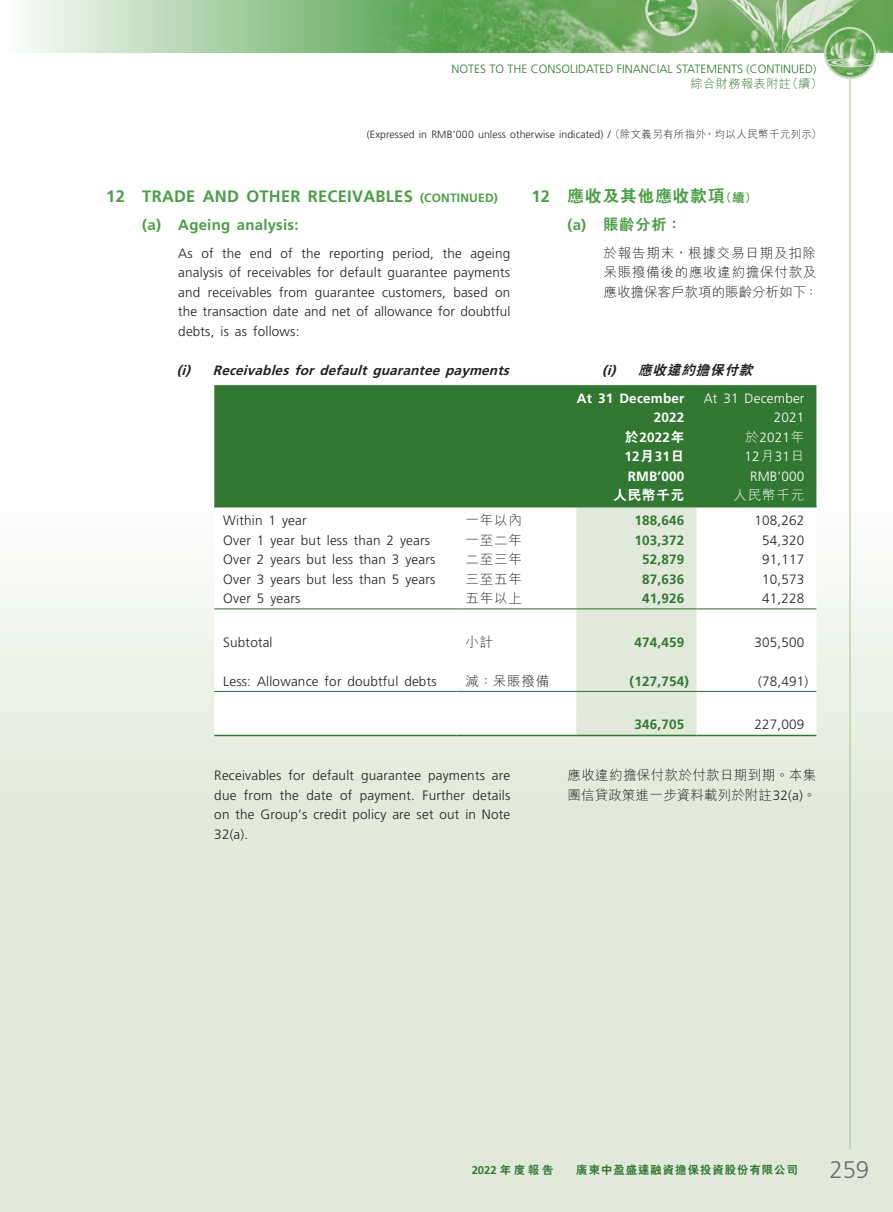
<style>
.page{position:relative;width:893px;height:1212px;background:#fff}
.page>*{position:absolute;margin:0;border:0;box-sizing:border-box;transform-origin:0 0}
.t1{font:300 24px "Frutiger LT Std";color:#6c6d70}
._03_H1{font:700 16.5px "Frutiger LT Std";letter-spacing:.015em;color:#4b9e45}
._03_H1-2{font:800 16.5px "C Hei 2 HK";letter-spacing:.065em;color:#4b9e45}
._04___H2{font:700 15px "Frutiger LT Std";letter-spacing:.015em;color:#4b9e45}
._04___H2-2{font:800 15px "C Hei 2 HK";color:#4b9e45}
._01_Body_Text{font:300 13.5px/19.5px "Frutiger LT Std";letter-spacing:.015em;color:#231f20;text-align:justify}
._15_Table_Stub{font:300 13.5px "Frutiger LT Std";letter-spacing:.015em;color:#231f20}
._01_Body_Text-2{font:700 13.5px "Frutiger LT Std";letter-spacing:.015em;color:#327832}
._01_Body_Text-3{font:300 13.5px/19.5px "M Hei HK";letter-spacing:.055em;color:#231f20}
._05_____H3{font:italic 700 13.5px "Frutiger LT Std";color:#231f20}
._01_Body_Text-4{font:300 13.5px/19.5px "M Hei HK";letter-spacing:.025em;color:#231f20}
._01_Body_Text-5{font:700 13.5px/19.5px "Frutiger LT Std";letter-spacing:.015em;color:#fff;text-align:right}
._01_Body_Text-6{font:300 13.5px/19.5px "Frutiger LT Std";letter-spacing:.015em;color:#fff;text-align:right}
._15_Table_Stub-2{font:300 13.5px "M Hei HK";letter-spacing:.065em;color:#231f20}
._05_____H3-2{font:italic 800 13.5px "C Hei 2 HK";color:#231f20}
._01_Body_Text-7{font:800 13.5px "C Hei 2 HK";letter-spacing:.065em;color:#fff}
._01_Body_Text-8{font:300 13.5px "M Hei HK";letter-spacing:.065em;color:#fff}
.t2{font:300 12px "Frutiger LT Std";color:#327832}
.t3{font:300 12px "M Hei HK";letter-spacing:.05em;color:#327832}
.t4{font:800 11.25px "C Hei 2 HK";letter-spacing:.1em;color:#327832}
.t5{font:700 11.25px "Frutiger LT Std";color:#327832}
.t6{font:300 10.5px "Frutiger LT Std";letter-spacing:.01em;color:#231f20}
.s1{font-family:"M Hei HK"}
.s2{font-size:12px}
.s3{font-family:"Frutiger LT Std";font-weight:700}
.s4{font-family:"C Hei 2 HK";font-weight:800}
.s5{font-family:"Frutiger LT Std"}
</style>
<div class="page">
<div style="left:0;top:167px;width:893px;height:1045px;background:linear-gradient(to bottom,#fff,#d9e4d0)"></div>
<svg style="left:26px;top:0;width:338px;height:52px;background:#b3d5b0"></svg>
<img style="left:364px;top:0;width:529px;height:53px">
<svg style="left:645px;top:0;width:52px;height:36px;background:#80b574"></svg>
<img style="left:825px;top:28px;width:50px;height:50px;border-radius:25px">
<div style="left:824px;top:27px;width:52px;height:52px;border:2px solid #c6d9bb;border-radius:50%"></div>
<hr style="left:850px;top:79px;width:1px;height:1070px;background:#a3c494">
<div style="left:214px;top:385px;width:602px;height:121px;background:#327832"></div>
<svg style="left:214px;top:507px;width:602px;height:228px"></svg>
<div style="left:576px;top:507px;width:120px;height:228px;background:#e1eada"></div>
<hr style="left:214px;top:506px;width:242px;height:1px;background:#327832">
<hr style="left:456px;top:506px;width:120px;height:1px;background:#327832">
<hr style="left:576px;top:506px;width:120px;height:1px;background:#327832">
<hr style="left:696px;top:506px;width:120px;height:1px;background:#327832">
<hr style="left:214px;top:608px;width:242px;height:1px;background:#327832">
<hr style="left:456px;top:608px;width:120px;height:1px;background:#327832">
<hr style="left:576px;top:608px;width:120px;height:1px;background:#327832">
<hr style="left:696px;top:608px;width:120px;height:1px;background:#327832">
<hr style="left:214px;top:691px;width:242px;height:1px;background:#327832">
<hr style="left:456px;top:691px;width:120px;height:1px;background:#327832">
<hr style="left:576px;top:691px;width:120px;height:1px;background:#327832">
<hr style="left:696px;top:691px;width:120px;height:1px;background:#327832">
<hr style="left:214px;top:735px;width:242px;height:1px;background:#327832">
<hr style="left:456px;top:735px;width:120px;height:1px;background:#327832">
<hr style="left:576px;top:735px;width:120px;height:1px;background:#327832">
<hr style="left:696px;top:735px;width:120px;height:1px;background:#327832">
<p class="t2" style="left:451px;top:62px;width:366px">NOTES TO THE CONSOLIDATED FINANCIAL STATEMENTS (CONTINUED)</p>
<p class="t3" style="left:691px;top:75px;width:133px">綜合財務報表附註（續）</p>
<p class="t6" style="left:367px;top:128px;width:456px">(Expressed in RMB’000 unless otherwise indicated) / <span class="s1">（除文義另有所指外，均以人民幣千元列示）</span></p>
<p class="_03_H1" style="left:106px;top:186px;width:393px">12 TRADE AND OTHER RECEIVABLES <span class="s2">(CONTINUED)</span></p>
<p class="_04___H2" style="left:142px;top:216px;width:158px">(a) Ageing analysis:</p>
<p class="_01_Body_Text" style="left:178px;top:244px;width:334px">As of the end of the reporting period, the ageing analysis of receivables for default guarantee payments and receivables from guarantee customers, based on the transaction date and net of allowance for doubtful debts, is as follows:</p>
<p class="_05_____H3" style="left:177px;top:362px;width:338px">(i) Receivables for default guarantee payments</p>
<p class="_03_H1-2" style="left:531px;top:185px;width:227px"><span class="s3">12</span> 應收及其他應收款項<span class="s2">（續）</span></p>
<p class="_04___H2-2" style="left:567px;top:214px;width:116px"><span class="s3">(a)</span> 賬齡分析：</p>
<p class="_01_Body_Text-3" style="left:603px;top:243px;width:216px">於報告期末，根據交易日期及扣除呆賬撥備後的應收違約擔保付款及應收擔保客戶款項的賬齡分析如下：</p>
<p class="_05_____H3-2" style="left:602px;top:361px;width:156px"><span class="s3">(i)</span> 應收違約擔保付款</p>
<p class="_01_Body_Text-5" style="left:577px;top:388px;width:109px">At 31 December<br>2022</p>
<p class="_01_Body_Text-6" style="left:704px;top:389px;width:102px">At 31 December<br>2021</p>
<p class="_01_Body_Text-5" style="left:624px;top:427px;width:61px;text-align:left"><span class="s4">於</span>2022<span class="s4">年<br></span>12<span class="s4">月</span>31<span class="s4">日</span></p>
<p class="_01_Body_Text-6" style="left:744px;top:428px;width:61px;text-align:left"><span class="s1">於</span>2021<span class="s1">年<br></span>12<span class="s1">月</span>31<span class="s1">日</span></p>
<p class="_01_Body_Text-5" style="left:628px;top:466px;width:58px">RMB’000</p>
<p class="_01_Body_Text-6" style="left:750px;top:467px;width:56px">RMB’000</p>
<p class="_01_Body_Text-7" style="left:613px;top:486px;width:72px">人民幣千元</p>
<p class="_01_Body_Text-8" style="left:733px;top:486px;width:72px">人民幣千元</p>
<p class="_15_Table_Stub" style="left:223px;top:513px;width:85px">Within 1 year</p>
<p class="_15_Table_Stub-2" style="left:465px;top:511px;width:58px">一年以內</p>
<p class="_01_Body_Text-2" style="left:634px;top:512px;width:51px">188,646</p>
<p class="_01_Body_Text" style="left:754px;top:511px;width:51px">108,262</p>
<p class="_15_Table_Stub" style="left:223px;top:532px;width:208px">Over 1 year but less than 2 years</p>
<p class="_15_Table_Stub-2" style="left:465px;top:530px;width:58px">一至二年</p>
<p class="_01_Body_Text-2" style="left:634px;top:532px;width:51px">103,372</p>
<p class="_01_Body_Text" style="left:762px;top:530px;width:44px">54,320</p>
<p class="_15_Table_Stub" style="left:223px;top:552px;width:214px">Over 2 years but less than 3 years</p>
<p class="_15_Table_Stub-2" style="left:465px;top:550px;width:58px">二至三年</p>
<p class="_01_Body_Text-2" style="left:642px;top:551px;width:44px">52,879</p>
<p class="_01_Body_Text" style="left:762px;top:550px;width:44px">91,117</p>
<p class="_15_Table_Stub" style="left:223px;top:571px;width:214px">Over 3 years but less than 5 years</p>
<p class="_15_Table_Stub-2" style="left:465px;top:569px;width:58px">三至五年</p>
<p class="_01_Body_Text-2" style="left:642px;top:571px;width:44px">87,636</p>
<p class="_01_Body_Text" style="left:762px;top:569px;width:44px">10,573</p>
<p class="_15_Table_Stub" style="left:223px;top:591px;width:79px">Over 5 years</p>
<p class="_15_Table_Stub-2" style="left:465px;top:589px;width:58px">五年以上</p>
<p class="_01_Body_Text-2" style="left:642px;top:590px;width:44px">41,926</p>
<p class="_01_Body_Text" style="left:762px;top:589px;width:44px">41,228</p>
<p class="_15_Table_Stub" style="left:223px;top:634px;width:51px">Subtotal</p>
<p class="_15_Table_Stub-2" style="left:465px;top:632px;width:29px">小計</p>
<p class="_01_Body_Text-2" style="left:634px;top:634px;width:51px">474,459</p>
<p class="_01_Body_Text" style="left:754px;top:632px;width:51px">305,500</p>
<p class="_15_Table_Stub" style="left:223px;top:673px;width:215px">Less: Allowance for doubtful debts</p>
<p class="_15_Table_Stub-2" style="left:465px;top:671px;width:85px">減：呆賬撥備</p>
<p class="_01_Body_Text-2" style="left:630px;top:673px;width:61px">(127,754)</p>
<p class="_01_Body_Text" style="left:758px;top:671px;width:52px">(78,491)</p>
<p class="_01_Body_Text-2" style="left:634px;top:717px;width:51px">346,705</p>
<p class="_01_Body_Text" style="left:754px;top:715px;width:51px">227,009</p>
<p class="_01_Body_Text" style="left:214px;top:766px;width:297px">Receivables for default guarantee payments are due from the date of payment. Further details on the Group’s credit policy are set out in Note 32(a).</p>
<p class="_01_Body_Text-4" style="left:567px;top:765px;width:250px">應收違約擔保付款於付款日期到期。本集團信貸政策進一步資料載列於附註<span class="s5">32(a)</span>。</p>
<p class="t5" style="left:472px;top:1163px;width:83px">2022 <span class="s4">年度報告</span></p>
<p class="t4" style="left:576px;top:1162px;width:223px">廣東中盈盛達融資擔保投資股份有限公司</p>
<h1 class="t1" style="left:830px;top:1156px;width:41px">259</h1>
</div>
